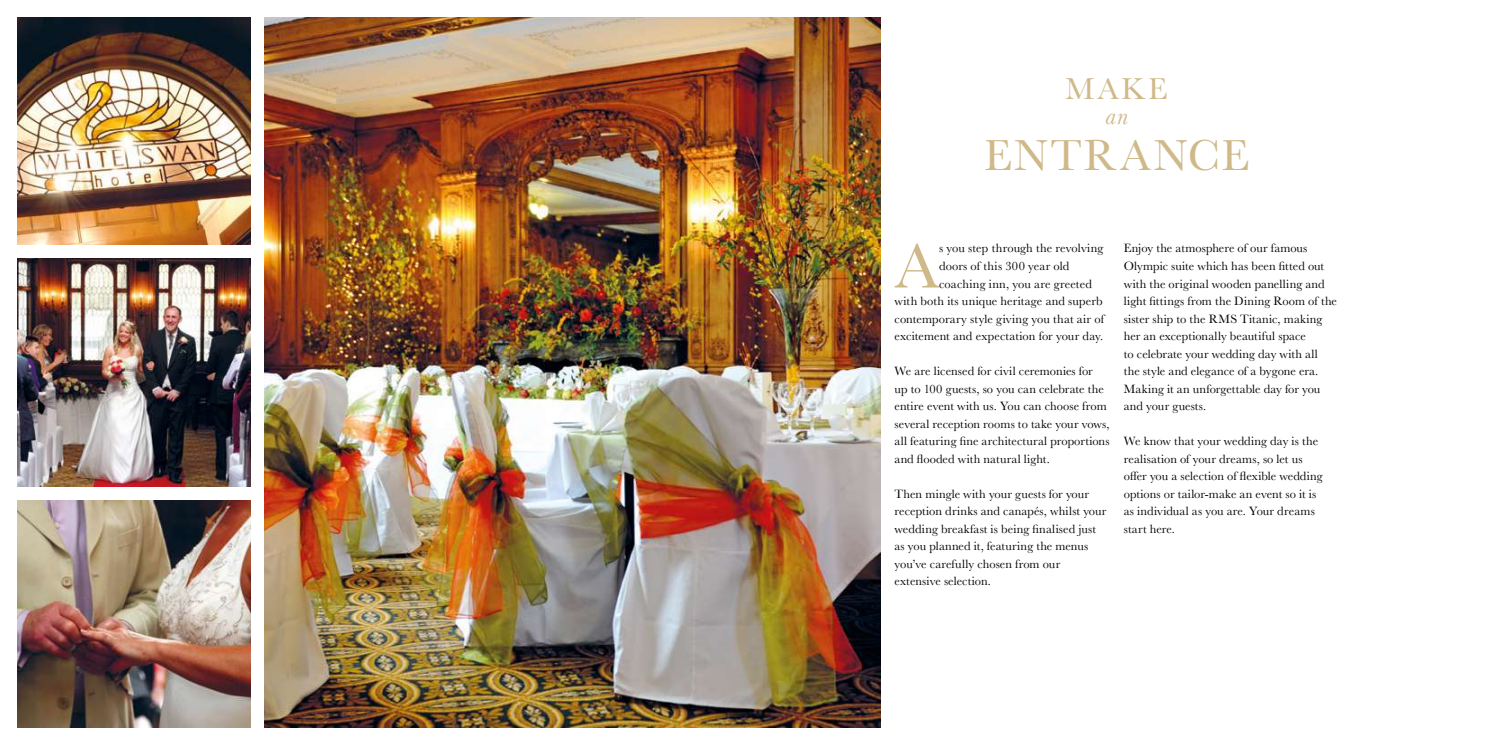
<style>
.page{position:relative;width:1489px;height:745px;background:#fff}
.page>*{position:absolute;margin:0;border:0;box-sizing:border-box;transform-origin:0 0}
.t1{font:65.38px "Baskerville";color:#cfb989}
.t2{font:45px "Baskerville";letter-spacing:.045em;color:#cfb989}
.t3{font:31.25px "Baskerville";color:#cfb989}
.t4{font:italic 25px "Baskerville";color:#cfb989}
.t5{font:12.5px/17.5px "Baskerville";letter-spacing:.005em;color:#000}
</style>
<div class="page">
<img style="left:265px;top:18px;width:615px;height:708px">
<img style="left:18px;top:500px;width:232px;height:226px">
<img style="left:18px;top:259px;width:232px;height:226px">
<img style="left:18px;top:18px;width:232px;height:226px">
<h3 class="t3" style="left:1065px;top:69px;width:104px">MAKE</h3>
<h3 class="t4" style="left:1105px;top:99px;width:24px">an</h3>
<h2 class="t2" style="left:983px;top:127px;width:267px">ENTRANCE</h2>
<h1 class="t1" style="left:894px;top:224px;width:46px">A</h1>
<p class="t5" style="left:939px;top:240px;width:166px">s you step through the revolving</p>
<p class="t5" style="left:939px;top:257px;width:132px">doors of this 300 year old</p>
<p class="t5" style="left:939px;top:275px;width:154px">coaching inn, you are greeted</p>
<p class="t5" style="left:894px;top:292px;width:209px">with both its unique heritage and superb</p>
<p class="t5" style="left:894px;top:310px;width:211px">contemporary style giving you that air of</p>
<p class="t5" style="left:894px;top:327px;width:210px">excitement and expectation for your day.</p>
<p class="t5" style="left:894px;top:362px;width:216px">We are licensed for civil ceremonies for<br>up to 100 guests, so you can celebrate the entire event with us. You can choose from several reception rooms to take your vows, all featuring fine architectural proportions and flooded with natural light.</p>
<p class="t5" style="left:894px;top:485px;width:213px">Then mingle with your guests for your reception drinks and canapés, whilst your wedding breakfast is being finalised just as you planned it, featuring the menus you’ve carefully chosen from our extensive selection.</p>
<p class="t5" style="left:1123px;top:240px;width:215px">Enjoy the atmosphere of our famous Olympic suite which has been fitted out with the original wooden panelling and light fittings from the Dining Room of the sister ship to the RMS Titanic, making her an exceptionally beautiful space<br>to celebrate your wedding day with all<br>the style and elegance of a bygone era.<br>Making it an unforgettable day for you and your guests.</p>
<p class="t5" style="left:1123px;top:432px;width:200px">We know that your wedding day is the realisation of your dreams, so let us offer you a selection of flexible wedding options or tailor-make an event so it is as individual as you are. Your dreams start here.</p>
</div>
